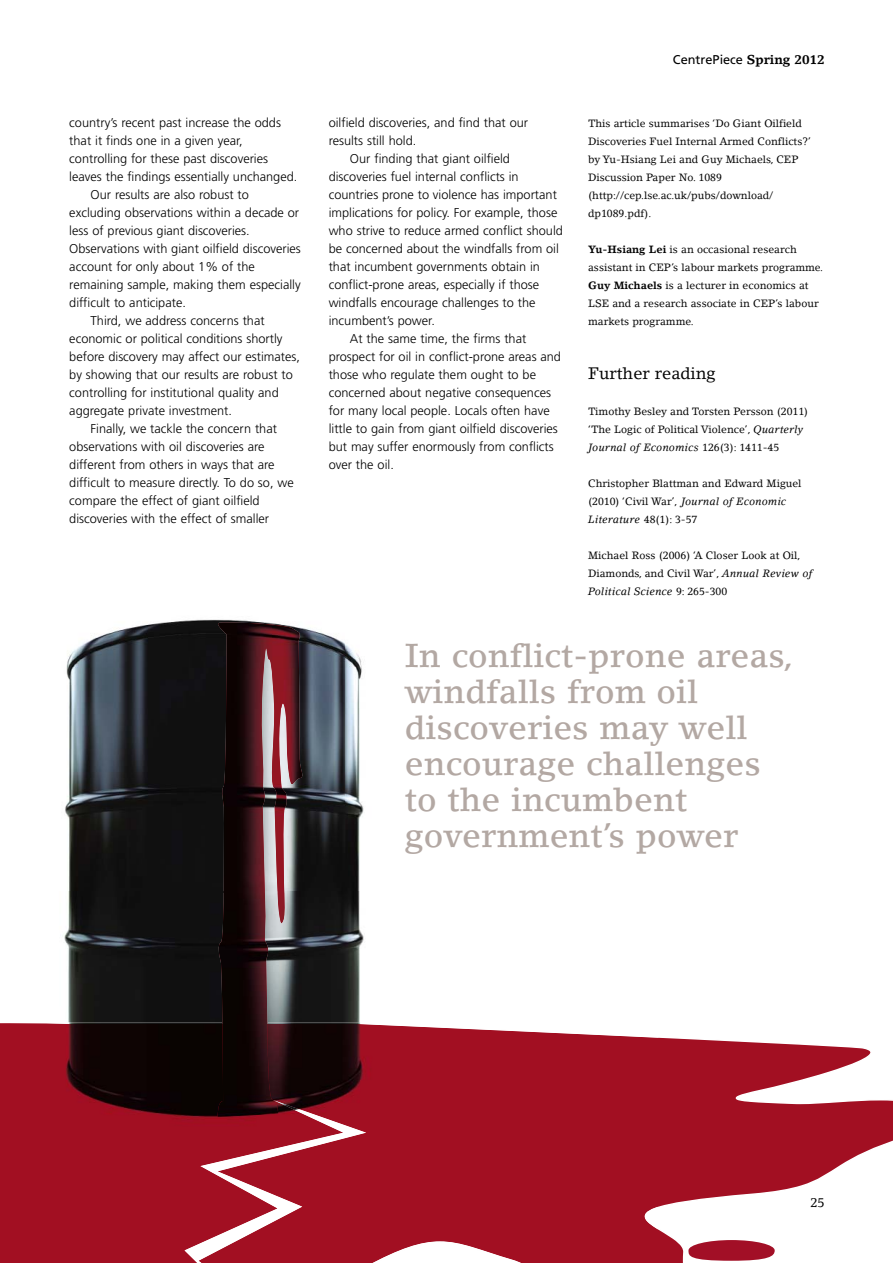
<style>
.page{position:relative;width:893px;height:1263px;background:#fff}
.page>*{position:absolute;margin:0;border:0;box-sizing:border-box;transform-origin:0 0}
.t1{font:500 33px/36px "Lino Letter";color:#b3a8a3}
.t2{font:16.5px "Lino Letter";color:#000}
.t3{font:300 12.75px/18px "Frutiger";color:#000}
.t4{font:12.75px "Frutiger";color:#000}
.t5{font:12.75px "Lino Letter";color:#000}
.t6{font:10.5px/18px "Lino Letter";color:#000}
.s1{font-family:"Lino Letter";font-weight:700}
.s2{font-weight:700}
.s3{font-style:italic}
</style>
<div class="page">
<svg style="left:659px;top:1037px;width:234px;height:226px;fill:#a20f22"></svg>
<div style="left:688px;top:1240px;width:87px;height:21px;background:#a20f26;border-radius:50%"></div>
<img style="left:64px;top:619px;width:300px;height:403px">
<img style="left:0;top:1039px;width:659px;height:224px">
<img style="left:0;top:1022px;width:659px;height:17px">
<img style="left:644px;top:1206px;width:15px;height:25px">
<img style="left:371px;top:1240px;width:151px;height:23px">
<img style="left:214px;top:622px;width:92px;height:478px">
<img style="left:183px;top:1100px;width:183px;height:163px">
<p class="t3" style="left:69px;top:115px;width:213px">country’s recent past increase the odds</p>
<p class="t3" style="left:69px;top:133px;width:175px">that it finds one in a given year,</p>
<p class="t3" style="left:69px;top:151px;width:200px">controlling for these past discoveries</p>
<p class="t3" style="left:69px;top:169px;width:230px">leaves the findings essentially unchanged.</p>
<p class="t3" style="left:91px;top:187px;width:160px">Our results are also robust to</p>
<p class="t3" style="left:69px;top:205px;width:231px">excluding observations within a decade or</p>
<p class="t3" style="left:69px;top:223px;width:182px">less of previous giant discoveries.</p>
<p class="t3" style="left:69px;top:241px;width:233px">Observations with giant oilfield discoveries</p>
<p class="t3" style="left:69px;top:259px;width:187px">account for only about 1% of the</p>
<p class="t3" style="left:69px;top:277px;width:233px">remaining sample, making them especially</p>
<p class="t3" style="left:69px;top:295px;width:118px">difficult to anticipate.</p>
<p class="t3" style="left:91px;top:313px;width:176px">Third, we address concerns that</p>
<p class="t3" style="left:69px;top:331px;width:215px">economic or political conditions shortly</p>
<p class="t3" style="left:69px;top:349px;width:232px">before discovery may affect our estimates,</p>
<p class="t3" style="left:69px;top:367px;width:225px">by showing that our results are robust to</p>
<p class="t3" style="left:69px;top:385px;width:211px">controlling for institutional quality and</p>
<p class="t3" style="left:69px;top:403px;width:164px">aggregate private investment.</p>
<p class="t3" style="left:91px;top:421px;width:188px">Finally, we tackle the concern that</p>
<p class="t3" style="left:69px;top:439px;width:197px">observations with oil discoveries are</p>
<p class="t3" style="left:69px;top:457px;width:207px">different from others in ways that are</p>
<p class="t3" style="left:69px;top:475px;width:226px">difficult to measure directly. To do so, we</p>
<p class="t3" style="left:69px;top:493px;width:192px">compare the effect of giant oilfield</p>
<p class="t3" style="left:69px;top:511px;width:201px">discoveries with the effect of smaller</p>
<p class="t3" style="left:329px;top:115px;width:201px">oilfield discoveries, and find that our results still hold.</p>
<p class="t3" style="left:350px;top:151px;width:162px">Our finding that giant oilfield</p>
<p class="t3" style="left:329px;top:169px;width:192px">discoveries fuel internal conflicts in</p>
<p class="t3" style="left:329px;top:187px;width:230px">countries prone to violence has important</p>
<p class="t3" style="left:329px;top:205px;width:230px">implications for policy. For example, those</p>
<p class="t3" style="left:329px;top:223px;width:236px">who strive to reduce armed conflict should</p>
<p class="t3" style="left:329px;top:241px;width:232px">be concerned about the windfalls from oil</p>
<p class="t3" style="left:329px;top:259px;width:213px">that incumbent governments obtain in</p>
<p class="t3" style="left:329px;top:277px;width:212px">conflict-prone areas, especially if those</p>
<p class="t3" style="left:329px;top:295px;width:208px">windfalls encourage challenges to the</p>
<p class="t3" style="left:329px;top:313px;width:108px">incumbent’s power.</p>
<p class="t3" style="left:350px;top:331px;width:178px">At the same time, the firms that</p>
<p class="t3" style="left:329px;top:349px;width:234px">prospect for oil in conflict-prone areas and</p>
<p class="t3" style="left:329px;top:367px;width:209px">those who regulate them ought to be</p>
<p class="t3" style="left:329px;top:385px;width:224px">concerned about negative consequences</p>
<p class="t3" style="left:329px;top:403px;width:222px">for many local people. Locals often have</p>
<p class="t3" style="left:329px;top:421px;width:231px">little to gain from giant oilfield discoveries</p>
<p class="t3" style="left:329px;top:439px;width:227px">but may suffer enormously from conflicts</p>
<p class="t3" style="left:329px;top:457px;width:67px">over the oil.</p>
<p class="t4" style="left:673px;top:55px;width:153px">CentrePiece <span class="s1">Spring 2012</span></p>
<p class="t6" style="left:588px;top:116px;width:225px">This article summarises ‘Do Giant Oilfield Discoveries Fuel Internal Armed Conflicts?’ by Yu-Hsiang Lei and Guy Michaels, CEP Discussion Paper No. 1089 (http://cep.lse.ac.uk/pubs/download/ dp1089.pdf).</p>
<p class="t6" style="left:588px;top:242px;width:237px"><span class="s2">Yu-Hsiang Lei</span> is an occasional research assistant in CEP’s labour markets programme.<br><span class="s2">Guy Michaels</span> is a lecturer in economics at LSE and a research associate in CEP’s labour markets programme.</p>
<p class="t2" style="left:588px;top:367px;width:129px">Further reading</p>
<p class="t6" style="left:588px;top:404px;width:222px">Timothy Besley and Torsten Persson (2011) ‘The Logic of Political Violence’, <span class="s3">Quarterly<br>Journal of Economics</span> 126(3): 1411-45</p>
<p class="t6" style="left:588px;top:476px;width:215px">Christopher Blattman and Edward Miguel (2010) ‘Civil War’, <span class="s3">Journal of Economic<br>Literature</span> 48(1): 3-57</p>
<p class="t6" style="left:588px;top:548px;width:226px">Michael Ross (2006) ‘A Closer Look at Oil,<br>Diamonds, and Civil War’, <span class="s3">Annual Review of<br>Political Science</span> 9: 265-300</p>
<h1 class="t1" style="left:405px;top:641px;width:390px">In conflict-prone areas, windfalls from oil discoveries may well encourage challenges to the incumbent government’s power</h1>
<p class="t5" style="left:810px;top:1198px;width:16px">25</p>
</div>
